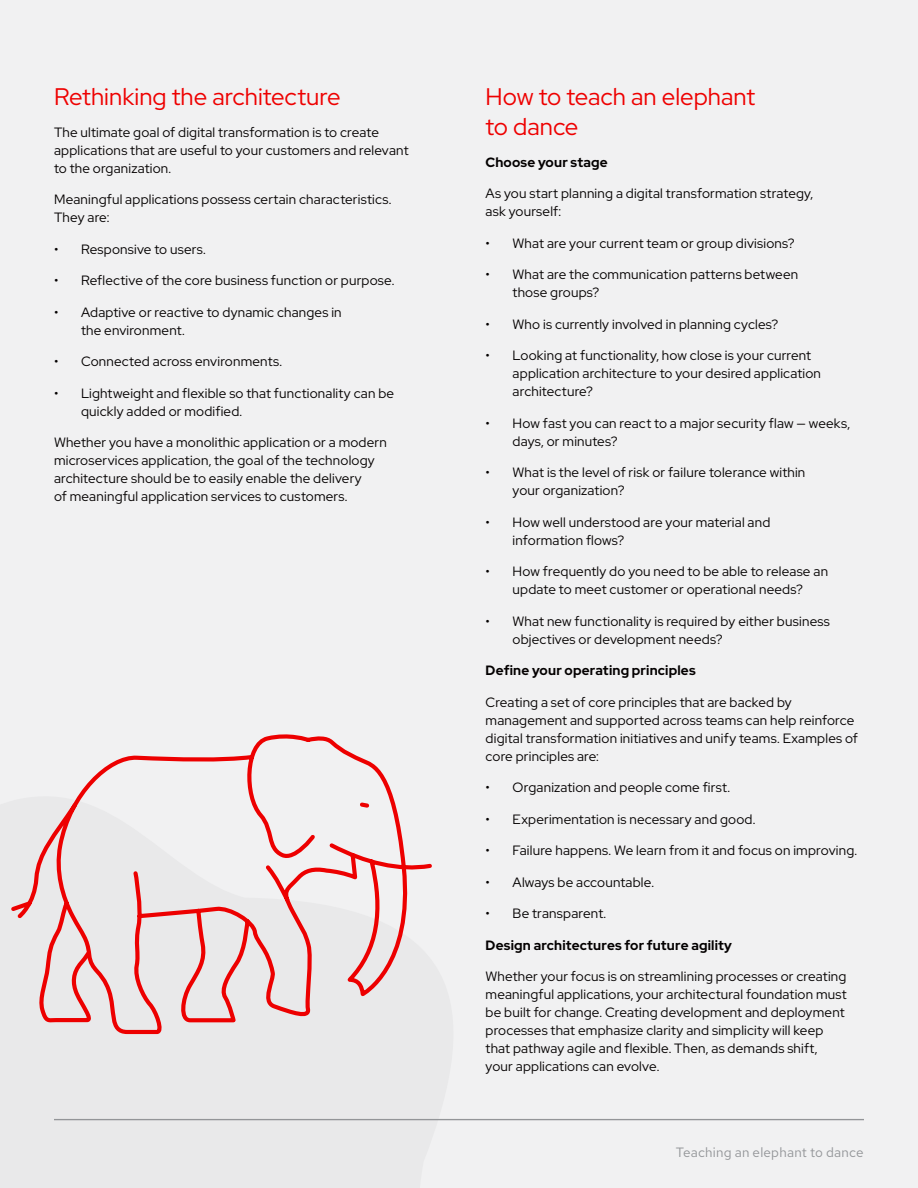
<style>
.page{position:relative;width:918px;height:1188px;background:#f1f1f2}
.page>*{position:absolute;margin:0;border:0;box-sizing:border-box;transform-origin:0 0}
.t1{font:24px/30px "Red Hat Display";color:#e00}
.t2{font:13.5px/18px "Red Hat Display";letter-spacing:.015em;color:#030000}
.t3{font:700 13.5px "Red Hat Display";letter-spacing:.015em;color:#030000}
.t4{font:13.5px "Red Hat Text";letter-spacing:.015em;color:#939598}
</style>
<div class="page">
<svg style="left:54px;top:1118px;width:431px;height:3px"></svg>
<hr style="left:54px;top:1119px;width:810px;height:1px;background:#939598">
<svg style="left:11px;top:734px;width:421px;height:301px"></svg>
<h1 class="t1" style="left:54px;top:82px;width:288px">Rethinking the architecture</h1>
<p class="t2" style="left:54px;top:123px;width:356px">The ultimate goal of digital transformation is to create applications that are useful to your customers and relevant to the organization.</p>
<p class="t2" style="left:54px;top:190px;width:339px">Meaningful applications possess certain characteristics.<br>They are:</p>
<p class="t2" style="left:54px;top:240px;width:153px">• Responsive to users.</p>
<p class="t2" style="left:54px;top:271px;width:342px">• Reflective of the core business function or purpose.</p>
<p class="t2" style="left:81px;top:303px;width:262px;text-indent:-27px">• Adaptive or reactive to dynamic changes in the environment.</p>
<p class="t2" style="left:54px;top:352px;width:230px">• Connected across environments.</p>
<p class="t2" style="left:81px;top:384px;width:315px;text-indent:-27px">• Lightweight and flexible so that functionality can be quickly added or modified.</p>
<p class="t2" style="left:54px;top:433px;width:334px">Whether you have a monolithic application or a modern microservices application, the goal of the technology architecture should be to easily enable the delivery<br>of meaningful application services to customers.</p>
<h1 class="t1" style="left:486px;top:82px;width:271px">How to teach an elephant to dance</h1>
<p class="t3" style="left:486px;top:153px;width:124px">Choose your stage</p>
<p class="t2" style="left:486px;top:184px;width:329px">As you start planning a digital transformation strategy, ask yourself:</p>
<p class="t2" style="left:486px;top:234px;width:311px">• What are your current team or group divisions?</p>
<p class="t2" style="left:513px;top:265px;width:287px;text-indent:-27px">• What are the communication patterns between those groups?</p>
<p class="t2" style="left:486px;top:315px;width:294px">• Who is currently involved in planning cycles?</p>
<p class="t2" style="left:513px;top:346px;width:310px;text-indent:-27px">• Looking at functionality, how close is your current application architecture to your desired application architecture?</p>
<p class="t2" style="left:513px;top:414px;width:339px;text-indent:-27px">• How fast you can react to a major security flaw — weeks, days, or minutes?</p>
<p class="t2" style="left:513px;top:463px;width:294px;text-indent:-27px">• What is the level of risk or failure tolerance within your organization?</p>
<p class="t2" style="left:513px;top:513px;width:259px;text-indent:-27px">• How well understood are your material and information flows?</p>
<p class="t2" style="left:486px;top:562px;width:344px;text-align:center">• How frequently do you need to be able to release an update to meet customer or operational needs?</p>
<p class="t2" style="left:513px;top:612px;width:319px;text-indent:-27px">• What new functionality is required by either business objectives or development needs?</p>
<p class="t3" style="left:486px;top:662px;width:212px">Define your operating principles</p>
<p class="t2" style="left:486px;top:693px;width:374px">Creating a set of core principles that are backed by management and supported across teams can help reinforce digital transformation initiatives and unify teams. Examples of core principles are:</p>
<p class="t2" style="left:486px;top:778px;width:246px">• Organization and people come first.</p>
<p class="t2" style="left:486px;top:810px;width:271px">• Experimentation is necessary and good.</p>
<p class="t2" style="left:486px;top:841px;width:373px">• Failure happens. We learn from it and focus on improving.</p>
<p class="t2" style="left:486px;top:873px;width:170px">• Always be accountable.</p>
<p class="t2" style="left:486px;top:904px;width:122px">• Be transparent.</p>
<p class="t3" style="left:486px;top:936px;width:248px">Design architectures for future agility</p>
<p class="t2" style="left:486px;top:967px;width:363px">Whether your focus is on streamlining processes or creating meaningful applications, your architectural foundation must be built for change. Creating development and deployment processes that emphasize clarity and simplicity will keep that pathway agile and flexible. Then, as demands shift, your applications can evolve.</p>
<p class="t4" style="left:676px;top:1143px;width:189px">Teaching an elephant to dance</p>
</div>
